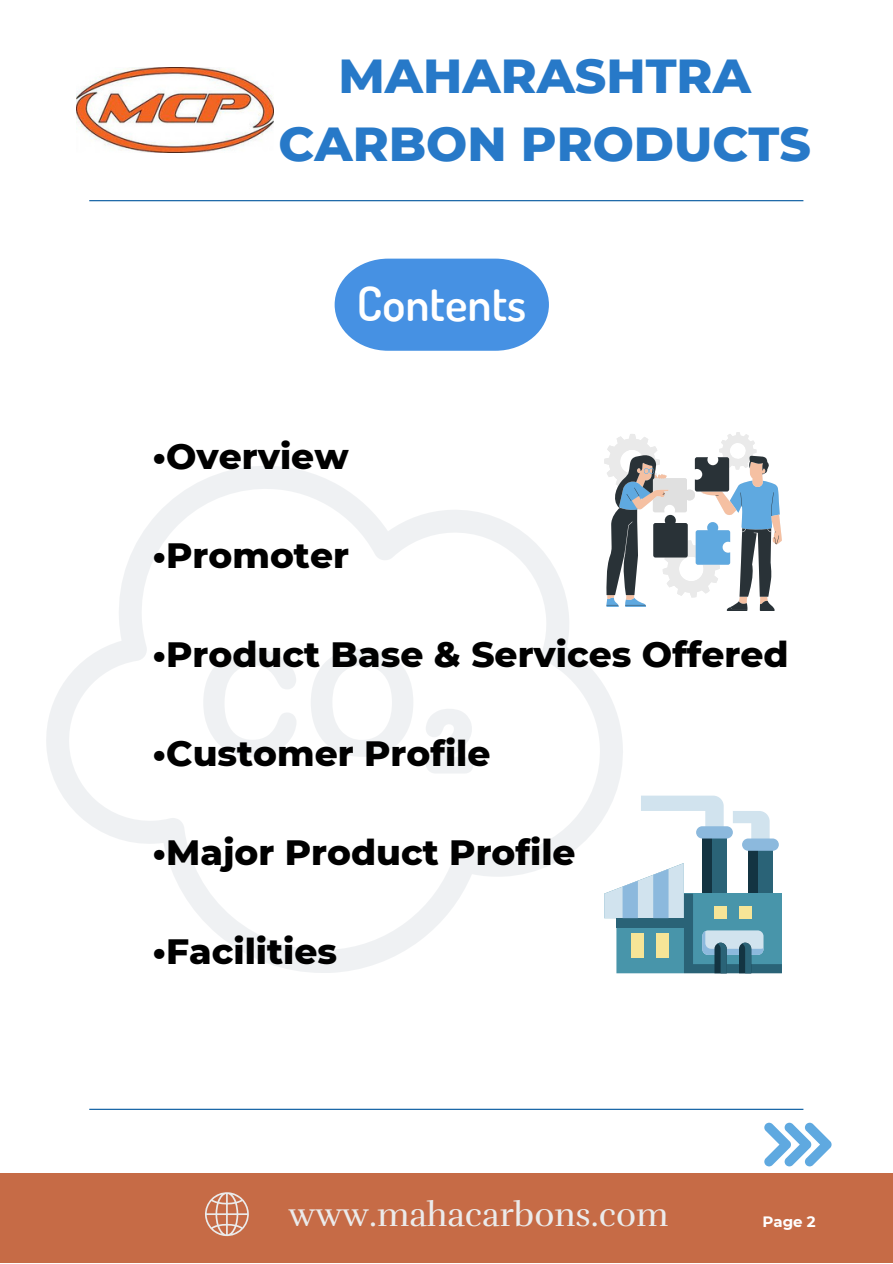
<style>
.page{position:relative;width:893px;height:1264px;background:#fff}
.page>*{position:absolute;margin:0;border:0;box-sizing:border-box;transform-origin:0 0}
.t1{font:800 48.6px/67.5px "Montserrat";color:#2779c8;text-align:center}
.t2{font:600 47.25px "Dosis";color:#fff}
.t3{font:800 35.85px "Montserrat";color:#000}
.t4{font:34.05px "Rufina";color:#ebebeb}
.t5{font:700 15px "Montserrat";color:#fff}
</style>
<div class="page">
<div style="left:0;top:1173px;width:892px;height:89px;background:#c66b46"></div>
<svg style="left:205px;top:1192px;width:44px;height:44px"></svg>
<img style="left:77px;top:67px;width:197px;height:86px">
<svg style="left:334px;top:258px;width:215px;height:93px"></svg>
<hr style="left:89px;top:200px;width:714px;height:1px;background:#00569e">
<hr style="left:89px;top:1108px;width:714px;height:1px;background:#00569e">
<svg style="left:46px;top:466px;width:577px;height:507px"></svg>
<div style="left:702px;top:835px;width:24px;height:61px;background:#2a6377"></div>
<div style="left:702px;top:835px;width:9px;height:61px;background:#133442"></div>
<div style="left:748px;top:847px;width:24px;height:49px;background:#2a6377"></div>
<div style="left:748px;top:847px;width:9px;height:49px;background:#133442"></div>
<svg style="left:641px;top:795px;width:82px;height:31px"></svg>
<svg style="left:732px;top:811px;width:37px;height:27px"></svg>
<div style="left:696px;top:826px;width:36px;height:12px;background:#8cb9dd;border-radius:6px"></div>
<svg style="left:604px;top:863px;width:177px;height:110px"></svg>
<div style="left:742px;top:838px;width:36px;height:12px;background:#8cb9dd;border-radius:6px"></div>
<svg style="left:604px;top:432px;width:177px;height:179px"></svg>
<svg style="left:764px;top:1122px;width:67px;height:44px"></svg>
<p class="t1" style="left:278px;top:42px;width:533px">MAHARASHTRA<br>CARBON PRODUCTS</p>
<p class="t2" style="left:357px;top:272px;width:171px">Contents</p>
<p class="t3" style="left:152px;top:434px;width:198px">•Overview</p>
<p class="t3" style="left:152px;top:533px;width:198px">•Promoter</p>
<p class="t3" style="left:152px;top:632px;width:637px">•Product Base &amp; Services Offered</p>
<p class="t3" style="left:152px;top:731px;width:339px">•Customer Profile</p>
<p class="t3" style="left:152px;top:830px;width:424px">•Major Product Profile</p>
<p class="t3" style="left:152px;top:928px;width:186px">•Facilities</p>
<p class="t4" style="left:288px;top:1193px;width:381px">www.mahacarbons.com</p>
<p class="t5" style="left:762px;top:1212px;width:55px">Page 2</p>
</div>
